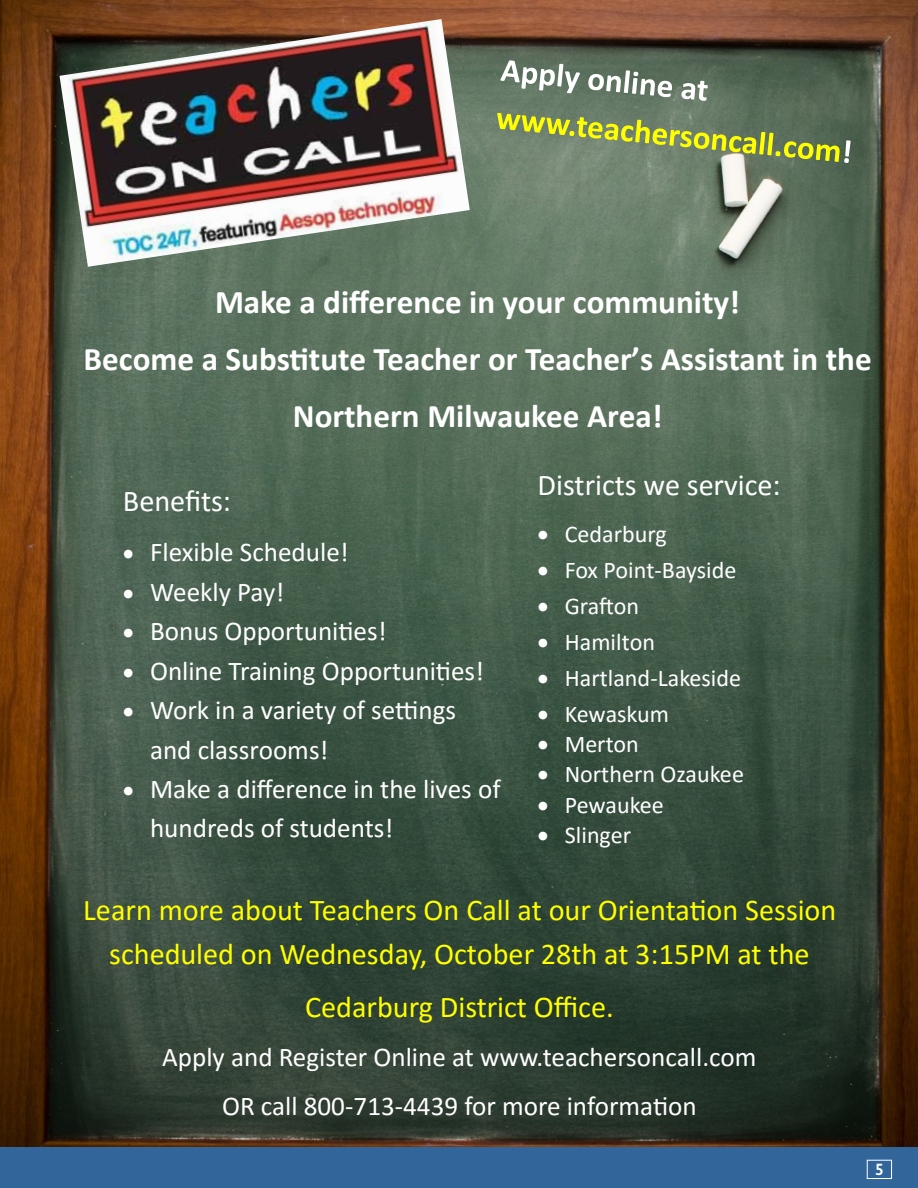
<style>
.page{position:relative;width:918px;height:1188px;background:#fff}
.page>*{position:absolute;margin:0;border:0;box-sizing:border-box;transform-origin:0 0}
.t1{font:700 33.15px/57.3px "Calibri";color:#fff;text-align:center}
.t2{font:30.3px "Calibri";color:#ff0}
.t3{font:30.3px "Calibri";color:#fff}
.t4{font:30.15px "Calibri";color:#ff0}
.t5{font:30.15px "Calibri";color:#fff}
.t6{font:27.15px/39.5px "Calibri";color:#fff}
.t7{font:24px "Calibri";color:#fff}
.t8{font:600 16.5px "Gill Sans";color:#fff}
</style>
<div class="page">
<img style="left:0;top:0;width:918px;height:1148px">
<img style="left:60px;top:19px;width:410px;height:248px">
<svg style="left:500px;top:60px;width:208px;height:41px"></svg>
<svg style="left:497px;top:113px;width:354px;height:50px;background:#83935a"></svg>
<div style="left:0;top:1148px;width:918px;height:40px;background:#32669a"></div>
<div style="left:867px;top:1160px;width:25px;height:19px;border:1px solid #fff"></div>
<p class="t1" style="left:84px;top:272px;width:790px">Make a difference in your community!<br>Become a Substitute Teacher or Teacher’s Assistant in the<br>Northern Milwaukee Area!</p>
<p class="t3" style="left:123px;top:480px;width:109px">Benefits:</p>
<p class="t6" style="left:123px;top:532px;width:227px">• Flexible Schedule!</p>
<p class="t6" style="left:123px;top:571px;width:163px">• Weekly Pay!</p>
<p class="t6" style="left:123px;top:611px;width:265px">• Bonus Opportunities!</p>
<p class="t6" style="left:123px;top:650px;width:363px">• Online Training Opportunities!</p>
<p class="t6" style="left:150px;top:690px;width:308px;text-indent:-27px">• Work in a variety of settings and classrooms!</p>
<p class="t6" style="left:150px;top:768px;width:352px;text-indent:-27px">• Make a difference in the lives of hundreds of students!</p>
<p class="t5" style="left:538px;top:464px;width:245px">Districts we service:</p>
<p class="t7" style="left:538px;top:518px;width:131px">• Cedarburg</p>
<p class="t7" style="left:538px;top:554px;width:200px">• Fox Point-Bayside</p>
<p class="t7" style="left:538px;top:589px;width:103px">• Grafton</p>
<p class="t7" style="left:538px;top:625px;width:119px">• Hamilton</p>
<p class="t7" style="left:538px;top:661px;width:205px">• Hartland-Lakeside</p>
<p class="t7" style="left:538px;top:697px;width:133px">• Kewaskum</p>
<p class="t7" style="left:538px;top:727px;width:103px">• Merton</p>
<p class="t7" style="left:538px;top:758px;width:208px">• Northern Ozaukee</p>
<p class="t7" style="left:538px;top:788px;width:128px">• Pewaukee</p>
<p class="t7" style="left:538px;top:818px;width:95px">• Slinger</p>
<p class="t4" style="left:83px;top:889px;width:755px">Learn more about Teachers On Call at our Orientation Session</p>
<p class="t2" style="left:109px;top:932px;width:702px">scheduled on Wednesday, October 28th at 3:15PM at the</p>
<p class="t4" style="left:305px;top:986px;width:310px">Cedarburg District Office.</p>
<p class="t6" style="left:162px;top:1032px;width:596px;line-height:48.4px;text-align:center">Apply and Register Online at www.teachersoncall.com<br>OR call 800-713-4439 for more information</p>
<p class="t8" style="left:875px;top:1160px;width:10px">5</p>
</div>
